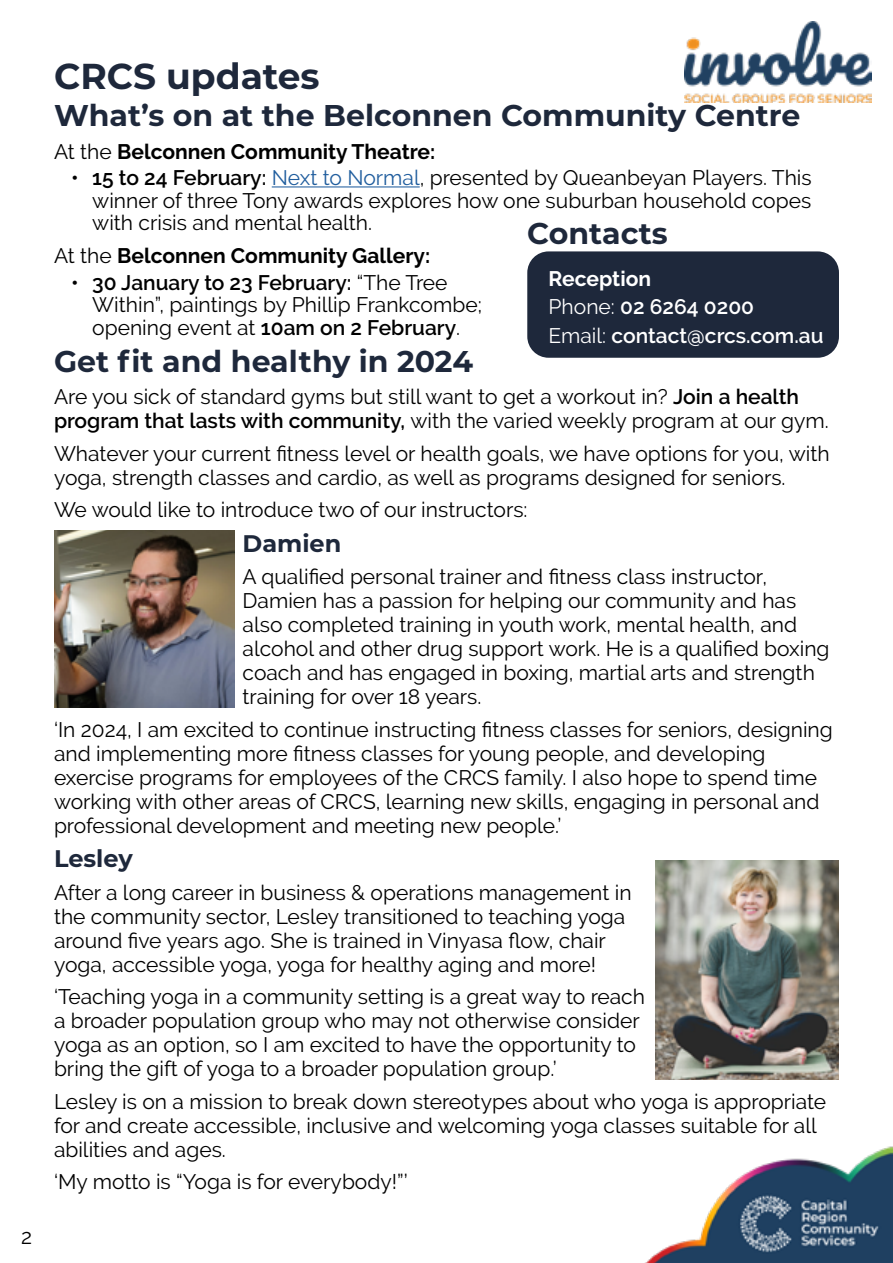
<style>
.page{position:relative;width:893px;height:1263px;background:#fff}
.page>*{position:absolute;margin:0;border:0;box-sizing:border-box;transform-origin:0 0}
.t1{font:700 36px "Montserrat";color:#1e283b}
.t2{font:700 30px "Montserrat";color:#1e283b}
.t3{font:700 24px "Montserrat";color:#1e283b}
.t4{font:21px/24px "Raleway";color:#000}
.t5{font:700 21px "Raleway";color:#000}
.t6{font:600 21px/28.2px "Raleway";color:#fff}
.s1{font-weight:400}
.s2{font-weight:600}
.s3{color:#215e9e}
.s4{font-weight:700}
</style>
<div class="page">
<img style="left:54px;top:62px;width:839px;height:1201px">
<img style="left:685px;top:21px;width:187px;height:81px">
<hr style="left:272px;top:186px;width:148px;height:1px;background:#215e9e">
<img style="left:54px;top:531px;width:180px;height:177px">
<img style="left:655px;top:861px;width:184px;height:219px">
<div style="left:527px;top:251px;width:312px;height:107px;background:#1e283b;border-radius:21px"></div>
<p class="t4" style="left:21px;top:1225px;width:12px">2</p>
<h1 class="t1" style="left:54px;top:50px;width:267px">CRCS updates</h1>
<h2 class="t2" style="left:54px;top:94px;width:748px">What’s on at the Belconnen Community Centre</h2>
<p class="t5" style="left:54px;top:139px;width:383px"><span class="s1">At the</span> Belconnen Community Theatre:</p>
<p class="t4" style="left:92px;top:167px;width:721px;line-height:22.5px;text-align:justify;text-indent:-21px"><span class="s2">• 15 to 24 February:</span> <span class="s3">Next to Normal</span>, presented by Queanbeyan Players. This winner of three Tony awards explores how one suburban household copes with crisis and mental health.</p>
<p class="t5" style="left:54px;top:243px;width:378px"><span class="s1">At the</span> Belconnen Community Gallery:</p>
<p class="t4" style="left:92px;top:271px;width:391px;line-height:22.5px;text-indent:-21px"><span class="s2">• 30 January to 23 February:</span> “The Tree<br>Within”, paintings by Phillip Frankcombe; opening event at <span class="s2">10am on 2 February</span>.</p>
<h2 class="t2" style="left:54px;top:340px;width:421px">Get fit and healthy in 2024</h2>
<p class="t4" style="left:54px;top:385px;width:776px">Are you sick of standard gyms but still want to get a workout in? <span class="s2">Join a health program that lasts with community,</span> with the varied weekly program at our gym.</p>
<p class="t4" style="left:54px;top:441px;width:777px">Whatever your current fitness level or health goals, we have options for you, with yoga, strength classes and cardio, as well as programs designed for seniors.</p>
<p class="t4" style="left:54px;top:498px;width:475px">We would like to introduce two of our instructors:</p>
<p class="t3" style="left:243px;top:526px;width:100px">Damien</p>
<p class="t4" style="left:243px;top:565px;width:588px">A qualified personal trainer and fitness class instructor, Damien has a passion for helping our community and has also completed training in youth work, mental health, and alcohol and other drug support work. He is a qualified boxing coach and has engaged in boxing, martial arts and strength training for over 18 years.</p>
<p class="t4" style="left:54px;top:717px;width:780px">‘In 2024, I am excited to continue instructing fitness classes for seniors, designing and implementing more fitness classes for young people, and developing exercise programs for employees of the CRCS family. I also hope to spend time working with other areas of CRCS, learning new skills, engaging in personal and professional development and meeting new people.’</p>
<p class="t3" style="left:54px;top:841px;width:80px">Lesley</p>
<p class="t4" style="left:54px;top:880px;width:579px">After a long career in business &amp; operations management in the community sector, Lesley transitioned to teaching yoga around five years ago. She is trained in Vinyasa flow, chair yoga, accessible yoga, yoga for healthy aging and more!</p>
<p class="t4" style="left:54px;top:984px;width:592px">‘Teaching yoga in a community setting is a great way to reach a broader population group who may not otherwise consider yoga as an option, so I am excited to have the opportunity to bring the gift of yoga to a broader population group.’</p>
<p class="t4" style="left:54px;top:1089px;width:774px">Lesley is on a mission to break down stereotypes about who yoga is appropriate for and create accessible, inclusive and welcoming yoga classes suitable for all abilities and ages.</p>
<p class="t4" style="left:54px;top:1169px;width:355px">‘My motto is “Yoga is for everybody!”’</p>
<h2 class="t2" style="left:527px;top:212px;width:142px">Contacts</h2>
<p class="t6" style="left:549px;top:265px;width:276px"><span class="s4">Reception<br></span><span class="s1">Phone:</span> 02 6264 0200<br><span class="s1">Email:</span> contact@crcs.com.au</p>
</div>
